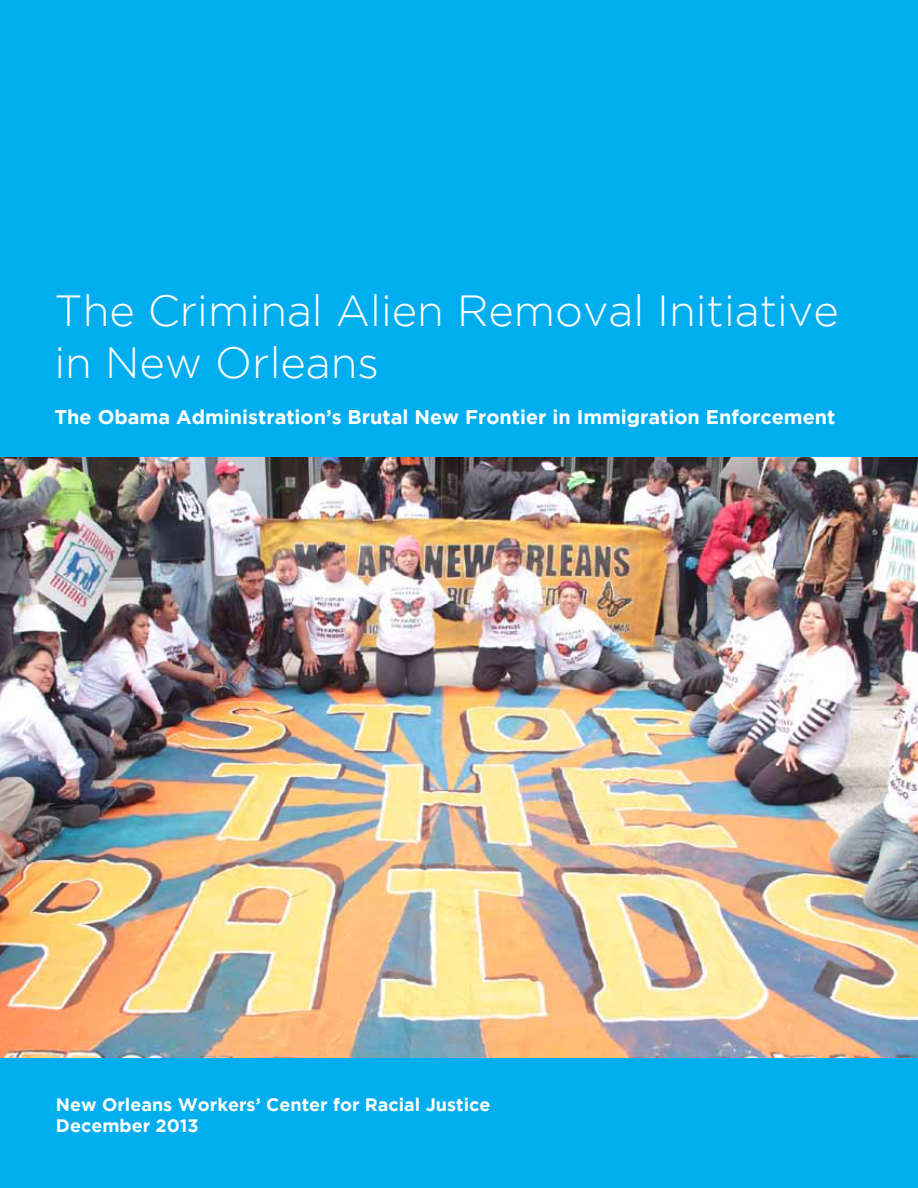
<style>
.page{position:relative;width:918px;height:1188px;background:#00aeef}
.page>*{position:absolute;margin:0;border:0;box-sizing:border-box;transform-origin:0 0}
.t1{font:300 43.5px/52.2px "Gotham";color:#fff}
.t2{font:700 19.8px "Gotham";color:#fff}
.t3{font:700 18px/21.6px "Gotham";color:#fff}
</style>
<div class="page">
<img style="left:0;top:458px;width:918px;height:600px">
<h1 class="t1" style="left:54px;top:284px;width:786px">The Criminal Alien Removal Initiative in New Orleans</h1>
<p class="t2" style="left:54px;top:405px;width:782px">The Obama Administration’s Brutal New Frontier in Immigration Enforcement</p>
<p class="t3" style="left:56px;top:1093px;width:436px">New Orleans Workers’ Center for Racial Justice<br>December 2013</p>
</div>
